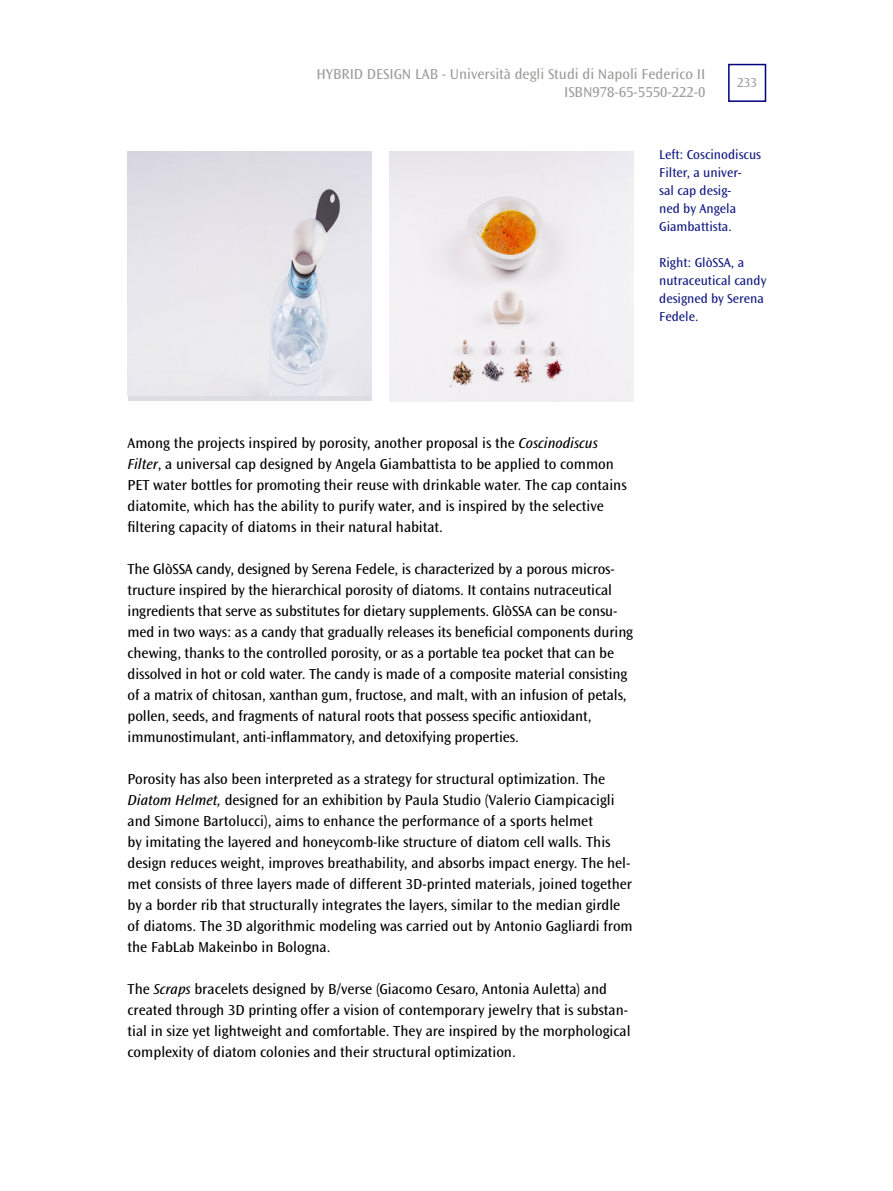
<style>
.page{position:relative;width:893px;height:1191px;background:#fff}
.page>*{position:absolute;margin:0;border:0;box-sizing:border-box;transform-origin:0 0}
.t1{font:15px/21px "Ocean Sans Std";color:#000}
.t2{font:15px/18px "Ocean Sans Std";color:#9d9d9c;text-align:right}
.t3{font:13.5px/18px "Ocean Sans Std";color:#11197f}
.t4{font:13.5px "Ocean Sans Std";color:#9d9d9c}
.s1{font-style:italic}
</style>
<div class="page">
<div style="left:728px;top:64px;width:38px;height:38px;border:2px solid #01007d"></div>
<img style="left:390px;top:151px;width:244px;height:250px">
<div style="left:128px;top:151px;width:243px;height:250px;background:#dddce3"></div>
<img style="left:128px;top:189px;width:243px;height:206px">
<p class="t2" style="left:316px;top:66px;width:391px">HYBRID DESIGN LAB - Università degli Studi di Napoli Federico II<br>ISBN978-65-5550-222-0</p>
<p class="t4" style="left:737px;top:75px;width:21px">233</p>
<p class="t3" style="left:659px;top:145px;width:103px">Left: Coscinodiscus<br>Filter, a univer-<br>sal cap desig-<br>ned by Angela<br>Giambattista.</p>
<p class="t3" style="left:659px;top:253px;width:109px">Right: GlòSSA, a nutraceutical candy designed by Serena<br>Fedele.</p>
<p class="t1" style="left:128px;top:432px;width:501px">Among the projects inspired by porosity, another proposal is the <span class="s1">Coscinodiscus Filter</span>, a universal cap designed by Angela Giambattista to be applied to common PET water bottles for promoting their reuse with drinkable water. The cap contains diatomite, which has the ability to purify water, and is inspired by the selective filtering capacity of diatoms in their natural habitat.</p>
<p class="t1" style="left:128px;top:558px;width:507px">The GlòSSA candy, designed by Serena Fedele, is characterized by a porous micros&shy;tructure inspired by the hierarchical porosity of diatoms. It contains nutraceutical ingredients that serve as substitutes for dietary supplements. GlòSSA can be consu&shy;med in two ways: as a candy that gradually releases its beneficial components during chewing, thanks to the controlled porosity, or as a portable tea pocket that can be dissolved in hot or cold water. The candy is made of a composite material consisting of a matrix of chitosan, xanthan gum, fructose, and malt, with an infusion of petals, pollen, seeds, and fragments of natural roots that possess specific antioxidant, immunostimulant, anti-inflammatory, and detoxifying properties.</p>
<p class="t1" style="left:128px;top:768px;width:507px">Porosity has also been interpreted as a strategy for structural optimization. The <span class="s1">Diatom Helmet,</span> designed for an exhibition by Paula Studio (Valerio Ciampicacigli and Simone Bartolucci), aims to enhance the performance of a sports helmet<br>by imitating the layered and honeycomb-like structure of diatom cell walls. This design reduces weight, improves breathability, and absorbs impact energy. The hel&shy;met consists of three layers made of different 3D-printed materials, joined together by a border rib that structurally integrates the layers, similar to the median girdle of diatoms. The 3D algorithmic modeling was carried out by Antonio Gagliardi from the FabLab Makeinbo in Bologna.</p>
<p class="t1" style="left:128px;top:978px;width:505px">The <span class="s1">Scraps</span> bracelets designed by B/verse (Giacomo Cesaro, Antonia Auletta) and created through 3D printing offer a vision of contemporary jewelry that is substan&shy;tial in size yet lightweight and comfortable. They are inspired by the morphological complexity of diatom colonies and their structural optimization.</p>
</div>
